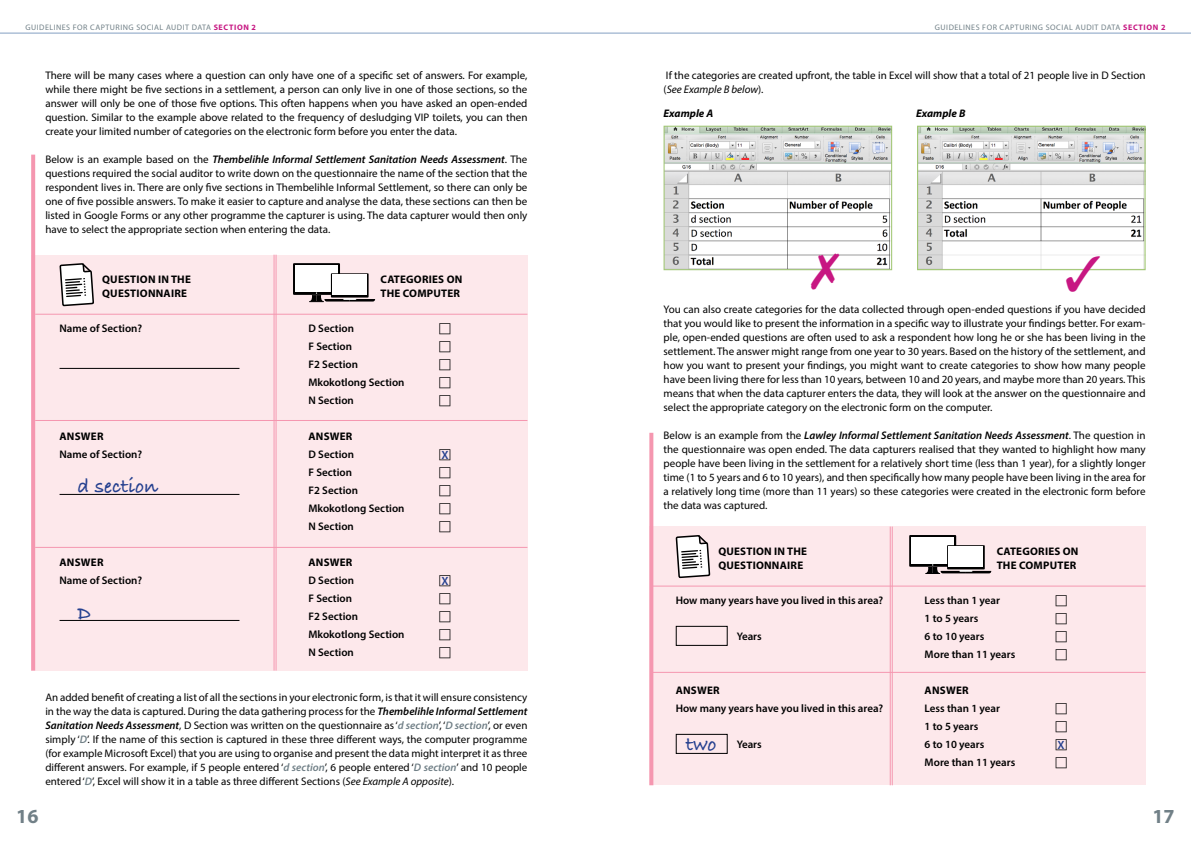
<style>
.page{position:relative;width:1191px;height:842px;background:#fff}
.page>*{position:absolute;margin:0;border:0;box-sizing:border-box;transform-origin:0 0}
.t1{font:700 20.9px "Bradley Hand ITC";color:#25408f}
.t2{font:700 20px "Myriad Pro";color:#718087}
.t3{font:600 12px "Myriad Pro";color:#25408f}
.t4{font:11px/14px "Myriad Pro";color:#000;text-align:justify}
.t5{font:600 11px/18px "Myriad Pro";color:#000}
.t6{font:700 11px/14px "Myriad Pro";letter-spacing:.02em;color:#000}
.t7{font:italic 700 11px "Myriad Pro";color:#000}
.t8{font:8px "Myriad Pro";letter-spacing:.06em;color:#718087}
.s1{font-weight:700;color:#c71782}
.s2{font-weight:600;font-style:italic}
.s3{font-weight:600;font-style:italic;color:#718087}
.s4{font-style:italic}
</style>
<div class="page">
<hr style="left:0;top:33px;width:1191px;height:1px;background:#849fc2">
<img style="left:665px;top:128px;width:225px;height:140px">
<div style="left:663px;top:126px;width:229px;height:144px;border:1px solid #a2c775"></div>
<img style="left:919px;top:128px;width:224px;height:140px">
<div style="left:917px;top:126px;width:228px;height:144px;border:1px solid #a2c775"></div>
<div style="left:649px;top:526px;width:496px;height:259px;background:#fde8eb"></div>
<div style="left:31px;top:255px;width:496px;height:416px;background:#fde8eb"></div>
<svg style="left:649px;top:433px;width:4px;height:352px"></svg>
<svg style="left:31px;top:155px;width:4px;height:516px;background:#f59bb2"></svg>
<hr style="left:60px;top:368px;width:179px;height:1px;background:#000">
<hr style="left:60px;top:494px;width:179px;height:1px;background:#000">
<hr style="left:60px;top:620px;width:179px;height:1px;background:#000">
<svg style="left:293px;top:263px;width:47px;height:32px"></svg>
<div style="left:295px;top:265px;width:43px;height:26px;background:#fff"></div>
<div style="left:331px;top:273px;width:37px;height:25px;background:#fff"></div>
<svg style="left:309px;top:292px;width:66px;height:10px"></svg>
<svg style="left:909px;top:535px;width:47px;height:32px"></svg>
<div style="left:911px;top:537px;width:43px;height:26px;background:#fff"></div>
<div style="left:947px;top:545px;width:37px;height:24px;background:#fff"></div>
<svg style="left:925px;top:564px;width:66px;height:10px"></svg>
<svg style="left:60px;top:263px;width:34px;height:51px"></svg>
<svg style="left:676px;top:535px;width:34px;height:51px"></svg>
<hr style="left:35px;top:314px;width:492px;height:1px;background:#f597b0">
<hr style="left:651px;top:586px;width:494px;height:1px;background:#f597b0">
<hr style="left:35px;top:420px;width:492px;height:1px;background:#f597b0">
<hr style="left:651px;top:672px;width:494px;height:1px;background:#f597b0">
<hr style="left:35px;top:547px;width:492px;height:1px;background:#f597b0">
<hr style="left:275px;top:255px;width:1px;height:416px;background:#f597b0">
<hr style="left:273px;top:255px;width:1px;height:416px;background:#f597b0">
<hr style="left:891px;top:526px;width:1px;height:259px;background:#f597b0">
<hr style="left:889px;top:526px;width:1px;height:259px;background:#f597b0">
<div style="left:675px;top:626px;width:52px;height:20px;border:1px solid #000"></div>
<div style="left:675px;top:734px;width:52px;height:20px;border:1px solid #000"></div>
<svg style="left:811px;top:253px;width:28px;height:18px"></svg>
<svg style="left:1066px;top:256px;width:33px;height:15px"></svg>
<p class="t8" style="left:26px;top:22px;width:232px">GUIDELINES FOR CAPTURING SOCIAL AUDIT DATA <span class="s1">SECTION 2</span></p>
<p class="t8" style="left:935px;top:22px;width:232px">GUIDELINES FOR CAPTURING SOCIAL AUDIT DATA <span class="s1">SECTION 2</span></p>
<p class="t4" style="left:45px;top:68px;width:483px">There will be many cases where a question can only have one of a specific set of answers. For example, while there might be five sections in a settlement, a person can only live in one of those sections, so the answer will only be one of those five options. This often happens when you have asked an open-ended question. Similar to the example above related to the frequency of desludging VIP toilets, you can then create your limited number of categories on the electronic form before you enter the data.</p>
<p class="t4" style="left:45px;top:152px;width:483px">Below is an example based on the <span class="s2">Thembelihle Informal Settlement Sanitation Needs Assessment</span>. The questions required the social auditor to write down on the questionnaire the name of the section that the respondent lives in. There are only five sections in Thembelihle Informal Settlement, so there can only be one of five possible answers. To make it easier to capture and analyse the data, these sections can then be listed in Google Forms or any other programme the capturer is using. The data capturer would then only have to select the appropriate section when entering the data.</p>
<p class="t6" style="left:102px;top:272px;width:90px">QUESTION IN THE<br>QUESTIONNAIRE</p>
<p class="t6" style="left:380px;top:272px;width:83px">CATEGORIES ON<br>THE COMPUTER</p>
<p class="t5" style="left:60px;top:319px;width:84px">Name of Section?</p>
<p class="t5" style="left:308px;top:319px;width:98px">D Section<br>F Section<br>F2 Section<br>Mkokotlong Section<br>N Section</p>
<p class="t6" style="left:60px;top:429px;width:46px">ANSWER</p>
<p class="t6" style="left:308px;top:429px;width:46px">ANSWER</p>
<p class="t5" style="left:60px;top:445px;width:84px">Name of Section?</p>
<p class="t5" style="left:308px;top:445px;width:98px">D Section<br>F Section<br>F2 Section<br>Mkokotlong Section<br>N Section</p>
<p class="t6" style="left:60px;top:555px;width:46px">ANSWER</p>
<p class="t6" style="left:308px;top:555px;width:46px">ANSWER</p>
<p class="t5" style="left:60px;top:571px;width:84px">Name of Section?</p>
<p class="t5" style="left:308px;top:571px;width:98px">D Section<br>F Section<br>F2 Section<br>Mkokotlong Section<br>N Section</p>
<p class="t3" style="left:441px;top:447px;width:9px">X</p>
<h1 class="t1" style="left:77px;top:474px;width:82px">d section</h1>
<p class="t3" style="left:441px;top:573px;width:9px">X</p>
<h1 class="t1" style="left:77px;top:601px;width:15px">D</h1>
<p class="t4" style="left:45px;top:690px;width:483px">An added benefit of creating a list of all the sections in your electronic form, is that it will ensure consistency in the way the data is captured. During the data gathering process for the <span class="s2">Thembelihle Informal Settlement Sanitation Needs Assessment</span>, D Section was written on the questionnaire as ‘<span class="s3">d section</span>’, ‘<span class="s3">D section</span>’, or even simply ‘<span class="s3">D</span>’. If the name of this section is captured in these three different ways, the computer programme (for example Microsoft Excel) that you are using to organise and present the data might interpret it as three different answers. For example, if 5 people entered ‘<span class="s3">d section</span>’, 6 people entered ‘<span class="s3">D section</span>’ and 10 people entered ‘<span class="s3">D</span>’, Excel will show it in a table as three different Sections (<span class="s4">See Example A opposite</span>).</p>
<p class="t4" style="left:663px;top:68px;width:483px">If the categories are created upfront, the table in Excel will show that a total of 21 people live in D Section (<span class="s4">See Example B below</span>).</p>
<p class="t7" style="left:663px;top:106px;width:51px">Example A</p>
<p class="t7" style="left:916px;top:106px;width:51px">Example B</p>
<p class="t4" style="left:663px;top:302px;width:483px">You can also create categories for the data collected through open-ended questions if you have decided that you would like to present the information in a specific way to illustrate your findings better. For exam&shy;ple, open-ended questions are often used to ask a respondent how long he or she has been living in the settlement. The answer might range from one year to 30 years. Based on the history of the settlement, and how you want to present your findings, you might want to create categories to show how many people have been living there for less than 10 years, between 10 and 20 years, and maybe more than 20 years. This means that when the data capturer enters the data, they will look at the answer on the questionnaire and select the appropriate category on the electronic form on the computer.</p>
<p class="t4" style="left:663px;top:428px;width:483px">Below is an example from the <span class="s2">Lawley Informal Settlement Sanitation Needs Assessment</span>. The question in the questionnaire was open ended. The data capturers realised that they wanted to highlight how many people have been living in the settlement for a relatively short time (less than 1 year), for a slightly longer time (1 to 5 years and 6 to 10 years), and then specifically how many people have been living in the area for a relatively long time (more than 11 years) so these categories were created in the electronic form before the data was captured.</p>
<p class="t6" style="left:718px;top:544px;width:90px">QUESTION IN THE</p>
<p class="t6" style="left:996px;top:544px;width:83px">CATEGORIES ON</p>
<p class="t6" style="left:718px;top:558px;width:86px">QUESTIONNAIRE</p>
<p class="t6" style="left:996px;top:558px;width:81px">THE COMPUTER</p>
<p class="t5" style="left:675px;top:591px;width:209px">How many years have you lived in this area?</p>
<p class="t5" style="left:924px;top:591px;width:77px">Less than 1 year<br>1 to 5 years</p>
<p class="t5" style="left:736px;top:627px;width:27px">Years</p>
<p class="t5" style="left:924px;top:627px;width:92px">6 to 10 years<br>More than 11 years</p>
<p class="t6" style="left:675px;top:683px;width:46px">ANSWER</p>
<p class="t6" style="left:924px;top:683px;width:46px">ANSWER</p>
<p class="t5" style="left:675px;top:699px;width:209px">How many years have you lived in this area?</p>
<p class="t5" style="left:924px;top:699px;width:77px">Less than 1 year<br>1 to 5 years</p>
<p class="t5" style="left:736px;top:735px;width:27px">Years</p>
<p class="t5" style="left:924px;top:735px;width:92px">6 to 10 years<br>More than 11 years</p>
<h1 class="t1" style="left:686px;top:732px;width:32px">two</h1>
<p class="t3" style="left:1057px;top:737px;width:9px">X</p>
<h2 class="t2" style="left:16px;top:804px;width:24px">16</h2>
<h2 class="t2" style="left:1152px;top:804px;width:24px">17</h2>
</div>
